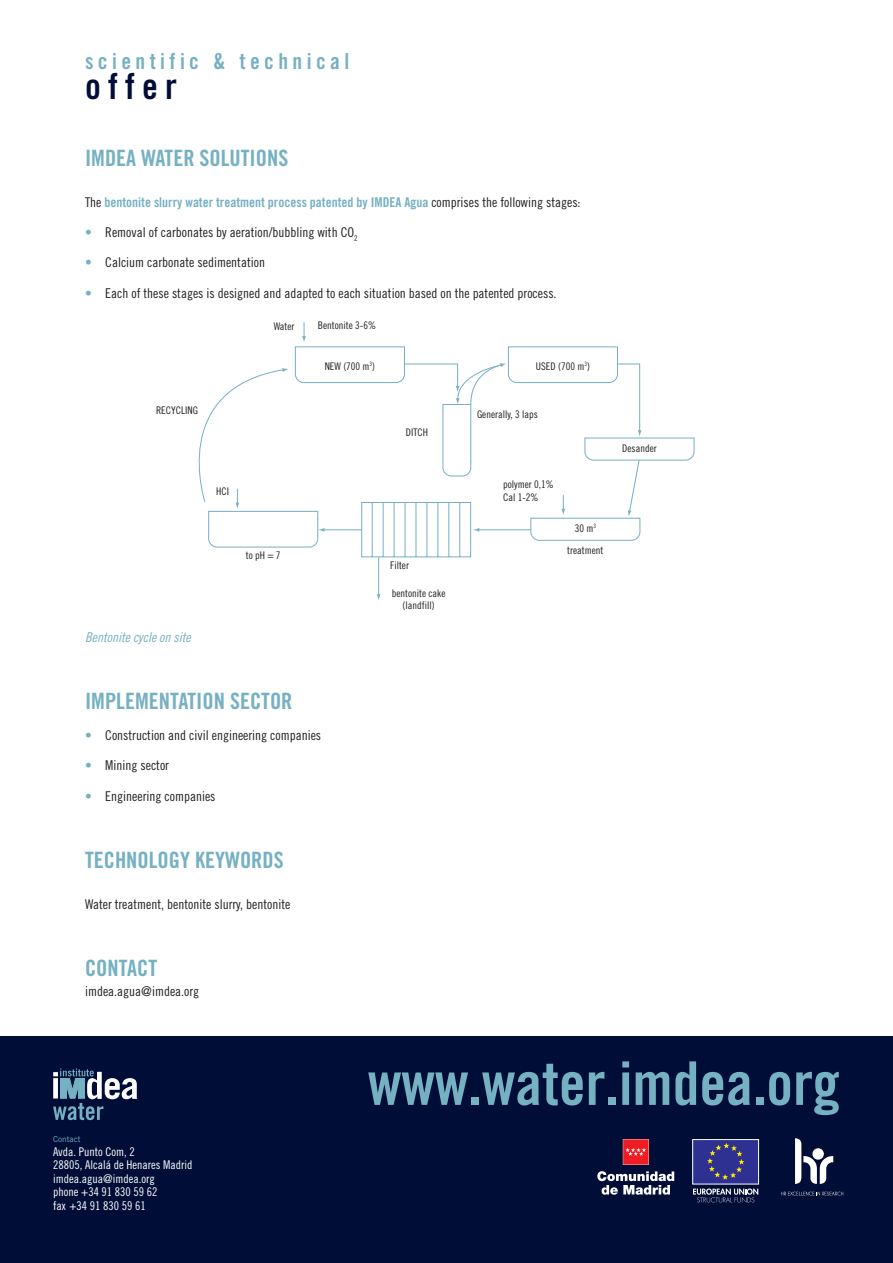
<style>
.page{position:relative;width:893px;height:1263px;background:#fff}
.page>*{position:absolute;margin:0;border:0;box-sizing:border-box;transform-origin:0 0}
.t1{font:60.3px "Trade Gothic Bold Cond Twenty";color:#75b0c3}
.t2{font:35.7px "Trade Gothic Bold Cond Twenty";letter-spacing:.2em;color:#000e37}
.t3{font:22.5px "Trade Gothic Bold Cond Twenty";color:#75b0c3}
.t4{font:22.05px "Trade Gothic Bold Cond Twenty";letter-spacing:.2em;color:#75b0c3}
.t5{font:13.5px "Trade Gothic Cond Eighteen";color:#231f20}
.t6{font:13.5px "Trade Gothic Bold Cond Twenty";color:#75b0c3}
.t7{font:13.5px "Trade Gothic Cond Eighteen Obl";color:#75b0c3}
.t8{font:12px/13.5px "Trade Gothic Cond Eighteen";color:#fff}
.t9{font:10.5px/12.6px "Trade Gothic Cond Eighteen";color:#231f20}
.t10{font:8.25px "Trade Gothic";color:#75b0c3}
.s1{font-family:"Trade Gothic Cond Eighteen";color:#231f20}
.s2{font-family:"Trade Gothic Bold Cond Twenty";color:#75b0c3}
</style>
<div class="page">
<div style="left:0;top:1036px;width:893px;height:227px;background:#000e37"></div>
<svg style="left:53px;top:1068px;width:84px;height:52px"></svg>
<svg style="left:795px;top:1138px;width:38px;height:46px"></svg>
<svg style="left:781px;top:1191px;width:62px;height:4px"></svg>
<div style="left:692px;top:1139px;width:67px;height:45px;background:#2e3092;border:1px solid #fff"></div>
<svg style="left:707px;top:1143px;width:37px;height:37px"></svg>
<svg style="left:693px;top:1188px;width:65px;height:14px"></svg>
<svg style="left:597px;top:1171px;width:77px;height:24px"></svg>
<svg style="left:623px;top:1139px;width:26px;height:26px"></svg>
<svg style="left:208px;top:322px;width:433px;height:236px"></svg>
<hr style="left:378px;top:557px;width:1px;height:38px;background:#75b0c3">
<svg style="left:377px;top:594px;width:4px;height:6px"></svg>
<hr style="left:323px;top:529px;width:38px;height:1px;background:#75b0c3">
<svg style="left:318px;top:528px;width:6px;height:4px"></svg>
<hr style="left:478px;top:529px;width:53px;height:1px;background:#75b0c3">
<svg style="left:473px;top:528px;width:6px;height:4px"></svg>
<svg style="left:198px;top:368px;width:91px;height:141px"></svg>
<svg style="left:295px;top:336px;width:399px;height:181px"></svg>
<h3 class="t4" style="left:85px;top:48px;width:266px">scientific &amp; technical</h3>
<h2 class="t2" style="left:85px;top:64px;width:94px">offer</h2>
<h3 class="t3" style="left:85px;top:144px;width:205px">IMDEA WATER SOLUTIONS</h3>
<p class="t6" style="left:85px;top:193px;width:497px"><span class="s1">The</span> bentonite slurry water treatment process patented by IMDEA Agua <span class="s1">comprises the following stages:</span></p>
<p class="t5" style="left:85px;top:224px;width:274px"><span class="s2">•</span> Removal of carbonates by aeration/bubbling with CO<sub>2</sub></p>
<p class="t5" style="left:85px;top:254px;width:181px"><span class="s2">•</span> Calcium carbonate sedimentation</p>
<p class="t5" style="left:85px;top:285px;width:473px"><span class="s2">•</span> Each of these stages is designed and adapted to each situation based on the patented process.</p>
<p class="t9" style="left:274px;top:320px;width:22px">Water</p>
<p class="t9" style="left:318px;top:319px;width:60px">Bentonite 3-6%</p>
<p class="t9" style="left:325px;top:360px;width:52px">NEW (700 m<sup>3</sup>)</p>
<p class="t9" style="left:536px;top:360px;width:55px">USED (700 m<sup>3</sup>)</p>
<p class="t9" style="left:156px;top:403px;width:43px">RECYCLING</p>
<p class="t9" style="left:216px;top:485px;width:14px">HCI</p>
<p class="t9" style="left:246px;top:548px;width:36px">to pH = 7</p>
<p class="t7" style="left:85px;top:629px;width:107px">Bentonite cycle on site</p>
<h3 class="t3" style="left:85px;top:688px;width:209px">IMPLEMENTATION SECTOR</h3>
<p class="t5" style="left:85px;top:727px;width:238px"><span class="s2">•</span> Construction and civil engineering companies</p>
<p class="t5" style="left:85px;top:757px;width:85px"><span class="s2">•</span> Mining sector</p>
<p class="t5" style="left:85px;top:788px;width:132px"><span class="s2">•</span> Engineering companies</p>
<h3 class="t3" style="left:85px;top:846px;width:200px">TECHNOLOGY KEYWORDS</h3>
<p class="t5" style="left:85px;top:896px;width:207px">Water treatment, bentonite slurry, bentonite</p>
<h3 class="t3" style="left:85px;top:954px;width:74px">CONTACT</h3>
<p class="t5" style="left:85px;top:983px;width:116px">imdea.agua@imdea.org</p>
<p class="t10" style="left:53px;top:1134px;width:29px">Contact</p>
<p class="t8" style="left:53px;top:1145px;width:141px">Avda. Punto Com, 2<br>28805, Alcalá de Henares Madrid imdea.agua@imdea.org<br>phone +34 91 830 59 62<br>fax +34 91 830 59 61</p>
<p class="t9" style="left:406px;top:426px;width:24px">DITCH</p>
<p class="t9" style="left:390px;top:559px;width:20px">Filter</p>
<p class="t9" style="left:392px;top:587px;width:55px;text-align:center">bentonite cake (landfill)</p>
<p class="t9" style="left:477px;top:408px;width:62px">Generally, 3 laps</p>
<p class="t9" style="left:503px;top:478px;width:52px">polymer 0,1%<br>Cal 1-2%</p>
<p class="t9" style="left:575px;top:522px;width:23px">30 m<sup>3</sup></p>
<p class="t9" style="left:567px;top:544px;width:38px">treatment</p>
<p class="t9" style="left:622px;top:442px;width:36px">Desander</p>
<h1 class="t1" style="left:368px;top:1047px;width:473px">www.water.imdea.org</h1>
</div>
